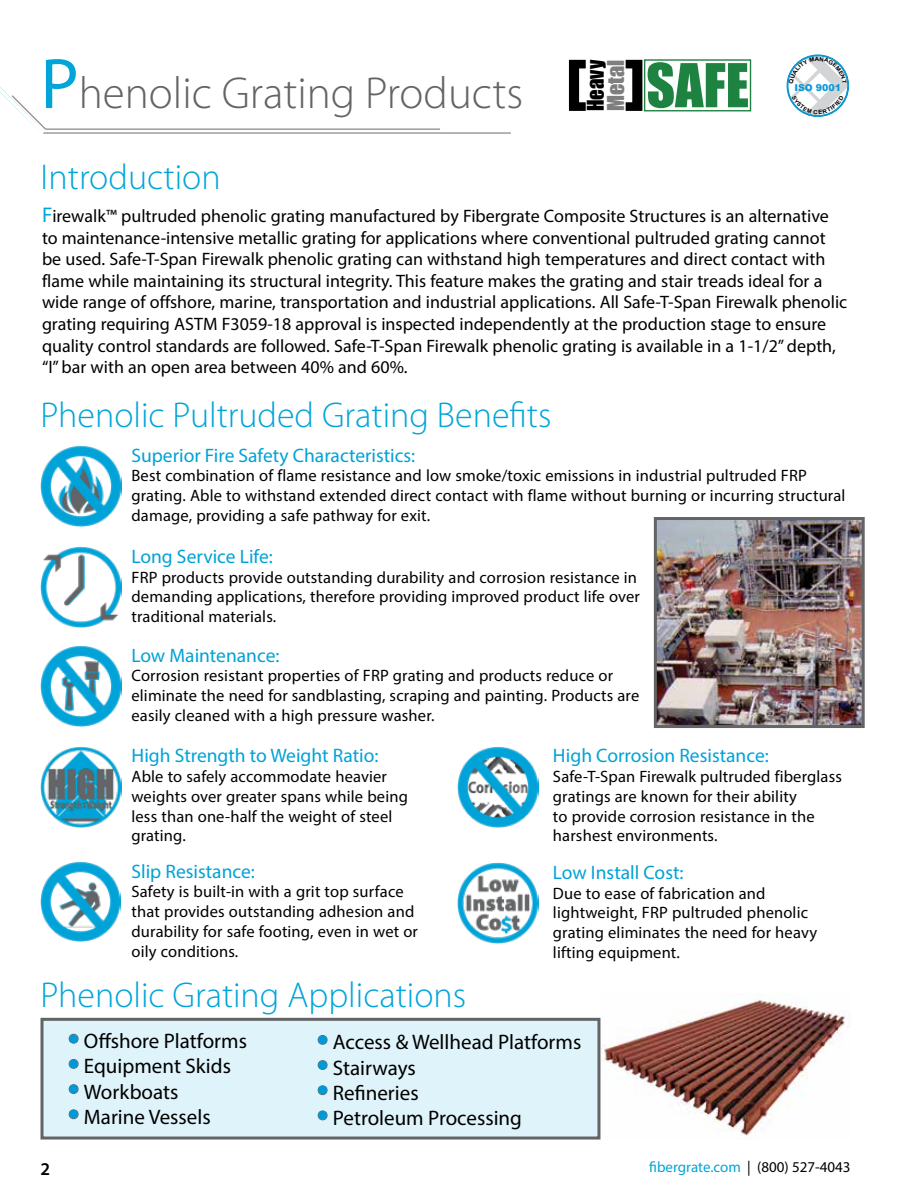
<style>
.page{position:relative;width:918px;height:1188px;background:#fff}
.page>*{position:absolute;margin:0;border:0;box-sizing:border-box;transform-origin:0 0}
.t1{font:55.8px "Impact";color:#1e8341}
.t2{font:900 55.8px "Arial";color:#000}
.t3{font:300 45px "Myriad Pro";color:#636466}
.t4{font:300 36px "Myriad Pro";color:#00a5d9}
.t5{font:21.45px "Impact";color:#7e7e7e;scale:1.04 1}
.t6{font:21.15px "Impact";color:#000}
.t7{font:21px "Myriad Pro";color:#000}
.t8{font:19.5px "Myriad Pro";color:#00a2d7}
.t9{font:18px/21.6px "Myriad Pro";color:#000}
.t10{font:600 18px "Myriad Pro";color:#000}
.t11{font:16.5px/19.8px "Myriad Pro";letter-spacing:.01em;color:#000}
.t12{font:15px "Myriad Pro";color:#00a5d9}
.t13{font:900 9.45px "Arial";color:#0999d6}
.s1{font-weight:400;font-size:72px;color:#00a5d9}
.s2{font-size:21.3px;color:#00a5d9}
.s3{font-size:42px;color:#636466}
.s4{color:#000}
</style>
<div class="page">
<hr style="left:43px;top:132px;width:468px;height:2px;background:#949495">
<hr style="left:45px;top:128px;width:395px;height:2px;background:#949495">
<svg style="left:0;top:87px;width:49px;height:47px"></svg>
<img style="left:600px;top:993px;width:249px;height:147px">
<div style="left:644px;top:59px;width:107px;height:52px;border:1px solid #1e8341"></div>
<img style="left:40px;top:862px;width:81px;height:80px">
<img style="left:40px;top:446px;width:82px;height:80px">
<img style="left:40px;top:746px;width:82px;height:81px">
<img style="left:458px;top:746px;width:80px;height:81px">
<div style="left:40px;top:1018px;width:560px;height:122px;background:#def3fa;border:3px solid #636466"></div>
<img style="left:40px;top:646px;width:82px;height:81px">
<img style="left:40px;top:547px;width:82px;height:81px">
<img style="left:458px;top:863px;width:80px;height:81px">
<img style="left:658px;top:521px;width:203px;height:203px">
<div style="left:654px;top:517px;width:211px;height:211px;border:3px solid #636466"></div>
<svg style="left:788px;top:56px;width:60px;height:60px"></svg>
<h2 class="t3" style="left:40px;top:66px;width:484px"><span class="s1">P</span>henolic Grating Products</h2>
<h3 class="t4" style="left:40px;top:155px;width:182px">Introduction</h3>
<p class="t6" style="left:579px;top:111px;width:53px;rotate:-90deg">Heavy</p>
<h3 class="t5" style="left:599px;top:111px;width:51px;rotate:-90deg">Metal</h3>
<h1 class="t1" style="left:646px;top:42px;width:104px">SAFE</h1>
<h1 class="t2" style="left:565px;top:39px;width:82px">[ ]</h1>
<p class="t13" style="left:794px;top:80px;width:48px">ISO 9001</p>
<p class="t9" style="left:42px;top:205px;width:807px"><span class="s2">F</span>irewalk™ pultruded phenolic grating manufactured by Fibergrate Composite Structures is an alternative to maintenance-intensive metallic grating for applications where conventional pultruded grating cannot be used. Safe-T-Span Firewalk phenolic grating can withstand high temperatures and direct contact with flame while maintaining its structural integrity. This feature makes the grating and stair treads ideal for a wide range of offshore, marine, transportation and industrial applications. All Safe-T-Span Firewalk phenolic grating requiring ASTM F3059-18 approval is inspected independently at the production stage to ensure quality control standards are followed. Safe-T-Span Firewalk phenolic grating is available in a 1-1/2” depth, “I” bar with an open area between 40% and 60%.</p>
<h3 class="t4" style="left:40px;top:393px;width:512px">Phenolic Pultruded Grating Benefits</h3>
<p class="t8" style="left:131px;top:443px;width:285px">Superior Fire Safety Characteristics:</p>
<p class="t11" style="left:131px;top:466px;width:715px">Best combination of flame resistance and low smoke/toxic emissions in industrial pultruded FRP grating. Able to withstand extended direct contact with flame without burning or incurring structural damage, providing a safe pathway for exit.</p>
<p class="t8" style="left:131px;top:544px;width:143px">Long Service Life:</p>
<p class="t11" style="left:131px;top:567px;width:510px">FRP products provide outstanding durability and corrosion resistance in demanding applications, therefore providing improved product life over traditional materials.</p>
<p class="t8" style="left:131px;top:643px;width:150px">Low Maintenance:</p>
<p class="t11" style="left:131px;top:666px;width:509px">Corrosion resistant properties of FRP grating and products reduce or eliminate the need for sandblasting, scraping and painting. Products are easily cleaned with a high pressure washer.</p>
<p class="t8" style="left:131px;top:744px;width:249px">High Strength to Weight Ratio:</p>
<p class="t11" style="left:131px;top:766px;width:278px">Able to safely accommodate heavier weights over greater spans while being less than one-half the weight of steel grating.</p>
<p class="t8" style="left:131px;top:859px;width:125px">Slip Resistance:</p>
<p class="t11" style="left:131px;top:882px;width:288px">Safety is built-in with a grit top surface that provides outstanding adhesion and durability for safe footing, even in wet or oily conditions.</p>
<h3 class="t4" style="left:40px;top:973px;width:427px">Phenolic Grating Applications</h3>
<p class="t8" style="left:553px;top:744px;width:217px">High Corrosion Resistance:</p>
<p class="t11" style="left:553px;top:766px;width:290px">Safe-T-Span Firewalk pultruded fiberglass gratings are known for their ability<br>to provide corrosion resistance in the harshest environments.</p>
<p class="t8" style="left:553px;top:860px;width:132px">Low Install Cost:</p>
<p class="t11" style="left:553px;top:883px;width:266px">Due to ease of fabrication and lightweight, FRP pultruded phenolic grating eliminates the need for heavy lifting equipment.</p>
<p class="t7" style="left:68px;top:1028px;width:181px"><span class="s3">•</span> Offshore Platforms</p>
<p class="t7" style="left:68px;top:1053px;width:165px"><span class="s3">•</span> Equipment Skids</p>
<p class="t7" style="left:68px;top:1079px;width:112px"><span class="s3">•</span> Workboats</p>
<p class="t7" style="left:68px;top:1104px;width:145px"><span class="s3">•</span> Marine Vessels</p>
<p class="t7" style="left:317px;top:1029px;width:266px"><span class="s3">•</span> Access &amp; Wellhead Platforms</p>
<p class="t7" style="left:317px;top:1055px;width:101px"><span class="s3">•</span> Stairways</p>
<p class="t7" style="left:317px;top:1080px;width:103px"><span class="s3">•</span> Refineries</p>
<p class="t7" style="left:317px;top:1105px;width:207px"><span class="s3">•</span> Petroleum Processing</p>
<p class="t10" style="left:40px;top:1157px;width:11px">2</p>
<p class="t12" style="left:649px;top:1158px;width:203px">fibergrate.com <span class="s4">| (800) 527-4043</span></p>
</div>
